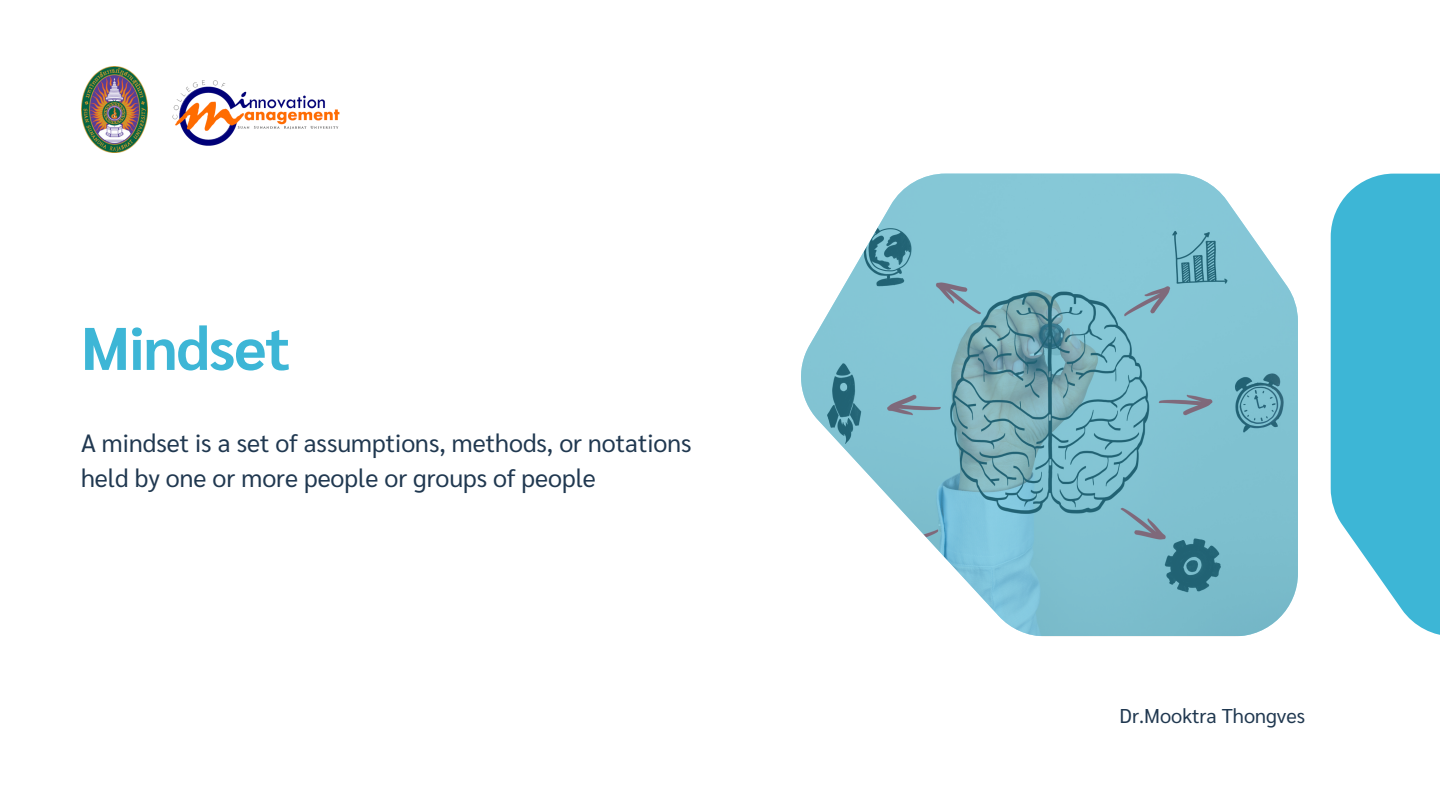
<style>
.page{position:relative;width:1440px;height:810px;background:#fff}
.page>*{position:absolute;margin:0;border:0;box-sizing:border-box;transform-origin:0 0}
.t1{font:700 60px "Sarabun";letter-spacing:-.02em;color:#3db6d6}
.t2{font:25px/34.5px "Sarabun";color:#203850}
.t3{font:20px "Sarabun";color:#203850}
</style>
<div class="page">
<img style="left:801px;top:174px;width:497px;height:462px">
<div style="left:1331px;top:174px;width:109px;height:462px;background:#3db6d6"></div>
<img style="left:172px;top:80px;width:168px;height:66px">
<img style="left:81px;top:67px;width:67px;height:85px">
<p class="t1" style="left:81px;top:306px;width:211px">Mindset</p>
<p class="t2" style="left:81px;top:424px;width:612px">A mindset is a set of assumptions, methods, or notations held by one or more people or groups of people</p>
<p class="t3" style="left:1120px;top:702px;width:187px">Dr.Mooktra Thongves</p>
</div>
